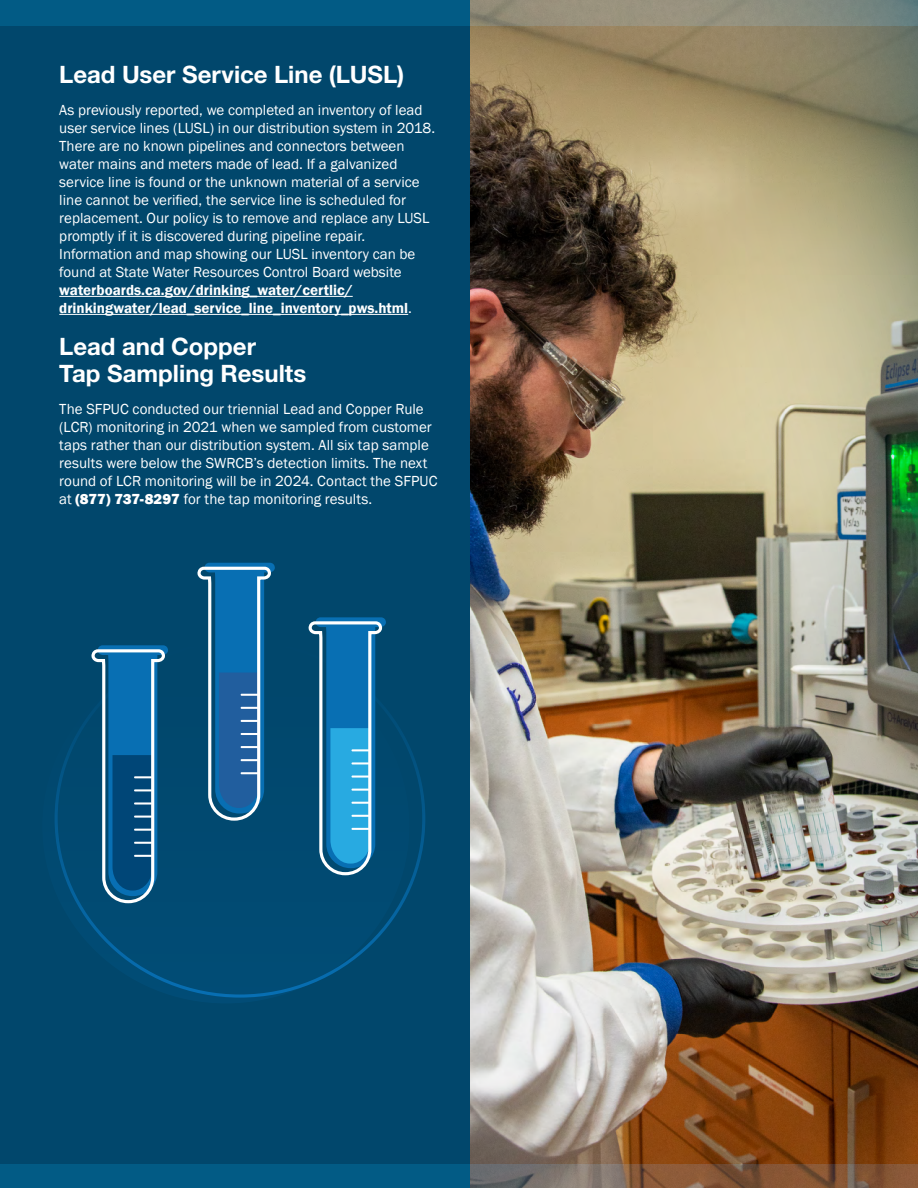
<style>
.page{position:relative;width:918px;height:1188px;background:#01476c}
.page>*{position:absolute;margin:0;border:0;box-sizing:border-box;transform-origin:0 0}
.t1{font:700 24px/27px "Helvetica Neue LT Std";color:#fff}
.t2{font:15px/18px "Franklin Gothic";color:#fff}
.t3{font:600 15px/18px "Franklin Gothic";color:#fff}
.s1{font-weight:400}
.s2{font-weight:800}
</style>
<div class="page">
<img style="left:470px;top:25px;width:448px;height:1139px">
<hr style="left:59px;top:296px;width:294px;height:1px;background:#fff">
<hr style="left:59px;top:314px;width:349px;height:1px;background:#fff">
<svg style="left:0;top:1164px;width:918px;height:24px;fill:#025b85"></svg>
<svg style="left:0;top:0;width:918px;height:25px;fill:#025b85"></svg>
<div style="left:42px;top:649px;width:367px;height:354px;background:#014a72;border-radius:50%"></div>
<svg style="left:197px;top:563px;width:78px;height:258px"></svg>
<svg style="left:308px;top:617px;width:78px;height:259px"></svg>
<svg style="left:91px;top:645px;width:77px;height:259px"></svg>
<h1 class="t1" style="left:59px;top:60px;width:346px">Lead User Service Line (LUSL)</h1>
<p class="t2" style="left:59px;top:102px;width:377px">As previously reported, we completed an inventory of lead user service lines (LUSL) in our distribution system in 2018.<br>There are no known pipelines and connectors between water mains and meters made of lead. If a galvanized service line is found or the unknown material of a service line cannot be verified, the service line is scheduled for replacement. Our policy is to remove and replace any LUSL promptly if it is discovered during pipeline repair.<br>Information and map showing our LUSL inventory can be found at State Water Resources Control Board website</p>
<p class="t3" style="left:59px;top:281px;width:354px">waterboards.ca.gov/drinking_water/certlic/ drinkingwater/lead_service_line_inventory_pws.html<span class="s1">.</span></p>
<h1 class="t1" style="left:59px;top:332px;width:249px">Lead and Copper<br>Tap Sampling Results</h1>
<p class="t2" style="left:59px;top:400px;width:380px">The SFPUC conducted our triennial Lead and Copper Rule (LCR) monitoring in 2021 when we sampled from customer taps rather than our distribution system. All six tap sample results were below the SWRCB’s detection limits. The next round of LCR monitoring will be in 2024. Contact the SFPUC at <span class="s2">(877) 737-8297</span> for the tap monitoring results.</p>
</div>
